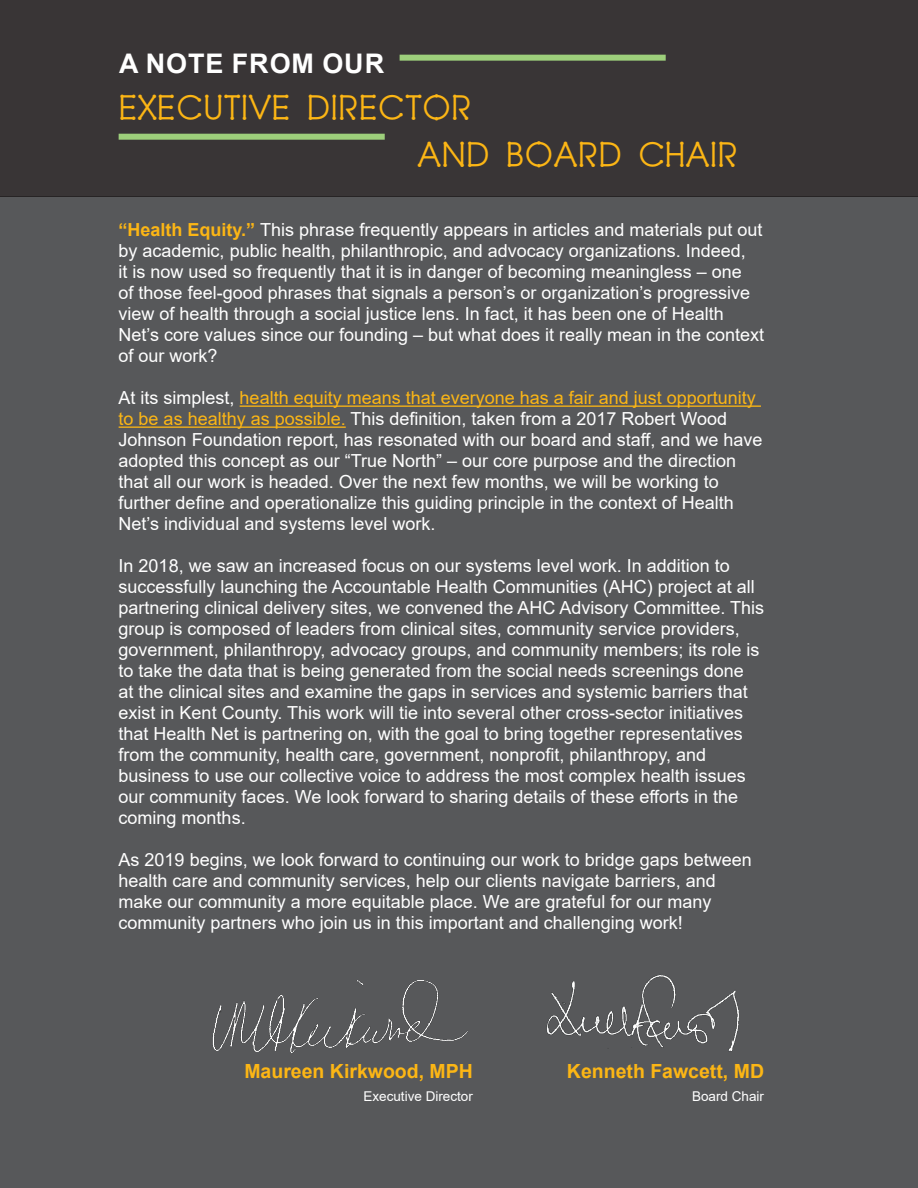
<style>
.page{position:relative;width:918px;height:1188px;background:#fff}
.page>*{position:absolute;margin:0;border:0;box-sizing:border-box;transform-origin:0 0}
.Page_Header_-_Blue{font:36px "HN Bridger";color:#fcb615}
.Page_Header_-_White{font:700 27px "Arial";letter-spacing:.035em;color:#fff}
.Blue_Text_-_Align_Ri{font:700 19.5px "Arial";color:#fcb615}
.Page_Body_Text_-_Whi{font:18px/21px "Arial";color:#fff}
.Identification_Text{font:13.5px "Arial";color:#fff}
.s1{font-weight:700;color:#fcb615}
.s2{color:#fcb615}
</style>
<div class="page">
<div style="left:0;top:197px;width:918px;height:991px;background:#57585a"></div>
<div style="left:0;top:0;width:918px;height:197px;background:#393536"></div>
<div style="left:400px;top:55px;width:266px;height:6px;background:#9dcf7b"></div>
<hr style="left:240px;top:405px;width:521px;height:2px;background:#fcb615">
<hr style="left:119px;top:426px;width:227px;height:2px;background:#fcb615">
<div style="left:119px;top:134px;width:266px;height:6px;background:#9dcf7b"></div>
<img style="left:210px;top:974px;width:263px;height:84px">
<img style="left:535px;top:972px;width:229px;height:86px">
<p class="Page_Header_-_White" style="left:119px;top:45px;width:267px">A NOTE FROM OUR</p>
<p class="Page_Header_-_Blue" style="left:119px;top:89px;width:355px">EXECUTIVE DIRECTOR</p>
<p class="Page_Header_-_Blue" style="left:417px;top:136px;width:322px">AND BOARD CHAIR</p>
<p class="Page_Body_Text_-_Whi" style="left:119px;top:219px;width:647px"><span class="s1">“Health Equity.”</span> This phrase frequently appears in articles and materials put out by academic, public health, philanthropic, and advocacy organizations. Indeed,<br>it is now used so frequently that it is in danger of becoming meaningless – one<br>of those feel-good phrases that signals a person’s or organization’s progressive view of health through a social justice lens. In fact, it has been one of Health Net’s core values since our founding – but what does it really mean in the context of our work?</p>
<p class="Page_Body_Text_-_Whi" style="left:119px;top:387px;width:645px">At its simplest, <span class="s2">health equity means that everyone has a fair and just opportunity to be as healthy as possible.</span> This definition, taken from a 2017 Robert Wood Johnson Foundation report, has resonated with our board and staff, and we have adopted this concept as our “True North” – our core purpose and the direction that all our work is headed. Over the next few months, we will be working to further define and operationalize this guiding principle in the context of Health Net’s individual and systems level work.</p>
<p class="Page_Body_Text_-_Whi" style="left:119px;top:555px;width:647px">In 2018, we saw an increased focus on our systems level work. In addition to successfully launching the Accountable Health Communities (AHC) project at all partnering clinical delivery sites, we convened the AHC Advisory Committee. This group is composed of leaders from clinical sites, community service providers, government, philanthropy, advocacy groups, and community members; its role is to take the data that is being generated from the social needs screenings done<br>at the clinical sites and examine the gaps in services and systemic barriers that exist in Kent County. This work will tie into several other cross-sector initiatives that Health Net is partnering on, with the goal to bring together representatives from the community, health care, government, nonprofit, philanthropy, and business to use our collective voice to address the most complex health issues our community faces. We look forward to sharing details of these efforts in the coming months.</p>
<p class="Page_Body_Text_-_Whi" style="left:119px;top:849px;width:635px">As 2019 begins, we look forward to continuing our work to bridge gaps between health care and community services, help our clients navigate barriers, and make our community a more equitable place. We are grateful for our many community partners who join us in this important and challenging work!</p>
<p class="Blue_Text_-_Align_Ri" style="left:244px;top:1058px;width:230px">Maureen Kirkwood, MPH</p>
<p class="Identification_Text" style="left:363px;top:1087px;width:111px">Executive Director</p>
<p class="Blue_Text_-_Align_Ri" style="left:567px;top:1057px;width:199px">Kenneth Fawcett, MD</p>
<p class="Identification_Text" style="left:692px;top:1087px;width:74px">Board Chair</p>
</div>
